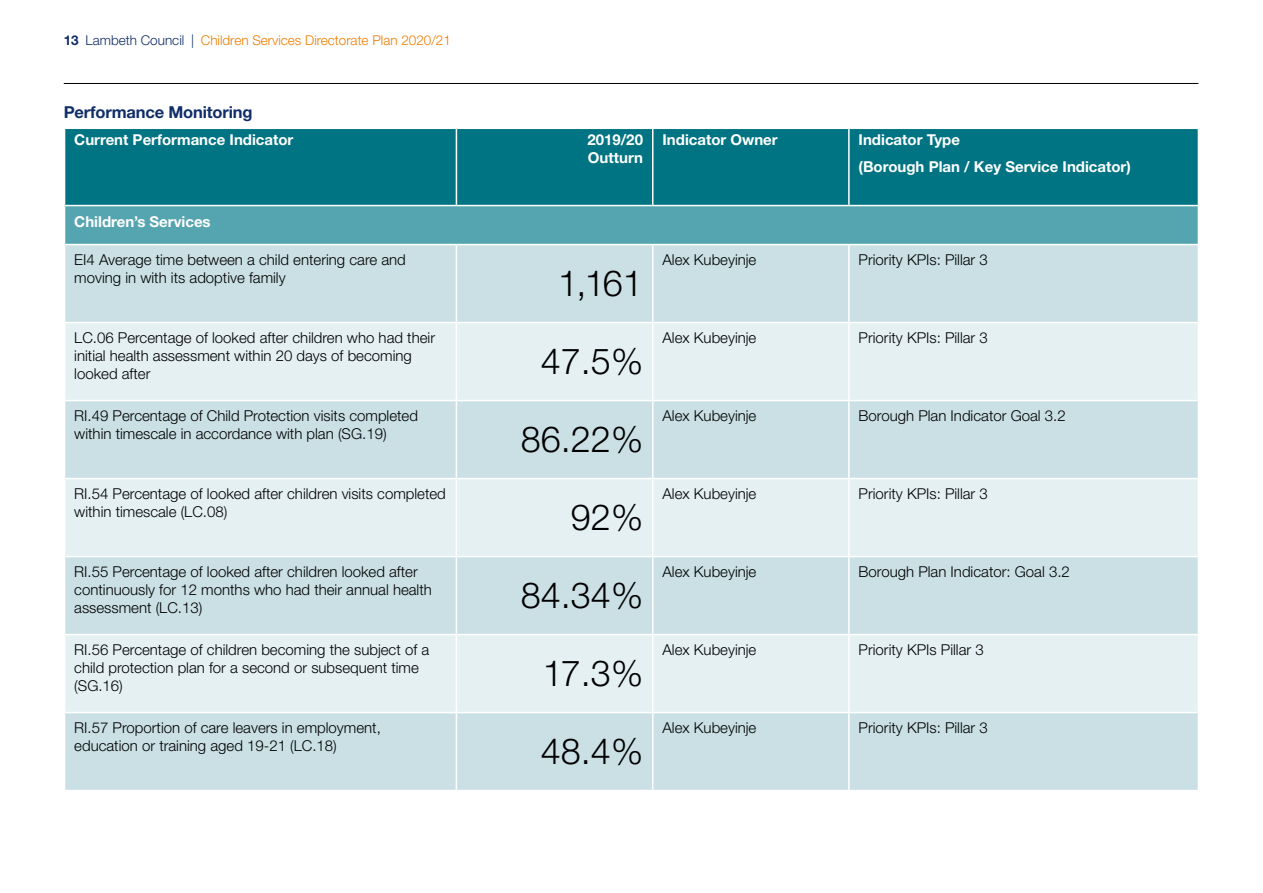
<style>
.page{position:relative;width:1263px;height:893px;background:#fff}
.page>*{position:absolute;margin:0;border:0;box-sizing:border-box;transform-origin:0 0}
.Table_text{font:300 36px "Helvetica Neue";color:#000}
.Heading_02{font:700 16.5px "Helvetica Neue";letter-spacing:-.01em;color:#102d69}
.Table_text-2{font:300 15px/18px "Helvetica Neue";color:#000}
.Table_heads{font:700 15px/18px "Helvetica Neue";color:#fff}
.t1{font:300 13.5px "Helvetica Neue";color:#ef7d00}
.s1{font-weight:700;color:#102d69}
.s2{color:#102d69}
</style>
<div class="page">
<div style="left:65px;top:129px;width:1133px;height:76px;background:#007482"></div>
<div style="left:65px;top:206px;width:1133px;height:39px;background:#55a5b1"></div>
<div style="left:65px;top:245px;width:1133px;height:545px;background:#cae0e5"></div>
<svg style="left:65px;top:323px;width:1133px;height:389px;background:#dae9ed"></svg>
<hr style="left:456px;top:129px;width:1px;height:76px;background:#fff">
<hr style="left:652px;top:129px;width:1px;height:76px;background:#fff">
<hr style="left:848px;top:129px;width:2px;height:76px;background:#fff">
<hr style="left:64px;top:244px;width:392px;height:1px;background:#fff">
<hr style="left:456px;top:244px;width:197px;height:1px;background:#fff">
<hr style="left:456px;top:245px;width:1px;height:77px;background:#fff">
<hr style="left:653px;top:244px;width:196px;height:1px;background:#fff">
<hr style="left:652px;top:245px;width:1px;height:77px;background:#fff">
<hr style="left:849px;top:244px;width:350px;height:1px;background:#fff">
<hr style="left:848px;top:245px;width:2px;height:77px;background:#fff">
<hr style="left:64px;top:322px;width:392px;height:1px;background:#fff">
<hr style="left:456px;top:322px;width:197px;height:1px;background:#fff">
<hr style="left:456px;top:323px;width:1px;height:77px;background:#fff">
<hr style="left:653px;top:322px;width:196px;height:1px;background:#fff">
<hr style="left:652px;top:323px;width:1px;height:77px;background:#fff">
<hr style="left:849px;top:322px;width:350px;height:1px;background:#fff">
<hr style="left:848px;top:323px;width:2px;height:77px;background:#fff">
<hr style="left:64px;top:400px;width:392px;height:1px;background:#fff">
<hr style="left:456px;top:400px;width:197px;height:1px;background:#fff">
<hr style="left:456px;top:401px;width:1px;height:77px;background:#fff">
<hr style="left:653px;top:400px;width:196px;height:1px;background:#fff">
<hr style="left:652px;top:401px;width:1px;height:77px;background:#fff">
<hr style="left:849px;top:400px;width:350px;height:1px;background:#fff">
<hr style="left:848px;top:401px;width:2px;height:77px;background:#fff">
<hr style="left:64px;top:478px;width:392px;height:1px;background:#fff">
<hr style="left:456px;top:478px;width:197px;height:1px;background:#fff">
<hr style="left:456px;top:479px;width:1px;height:77px;background:#fff">
<hr style="left:653px;top:478px;width:196px;height:1px;background:#fff">
<hr style="left:652px;top:479px;width:1px;height:77px;background:#fff">
<hr style="left:849px;top:478px;width:350px;height:1px;background:#fff">
<hr style="left:848px;top:479px;width:2px;height:77px;background:#fff">
<hr style="left:64px;top:556px;width:392px;height:1px;background:#fff">
<hr style="left:456px;top:556px;width:197px;height:1px;background:#fff">
<hr style="left:456px;top:557px;width:1px;height:77px;background:#fff">
<hr style="left:653px;top:556px;width:196px;height:1px;background:#fff">
<hr style="left:652px;top:557px;width:1px;height:77px;background:#fff">
<hr style="left:849px;top:556px;width:350px;height:1px;background:#fff">
<hr style="left:848px;top:557px;width:2px;height:77px;background:#fff">
<hr style="left:64px;top:634px;width:392px;height:1px;background:#fff">
<hr style="left:456px;top:634px;width:197px;height:1px;background:#fff">
<hr style="left:456px;top:635px;width:1px;height:77px;background:#fff">
<hr style="left:653px;top:634px;width:196px;height:1px;background:#fff">
<hr style="left:652px;top:635px;width:1px;height:77px;background:#fff">
<hr style="left:849px;top:634px;width:350px;height:1px;background:#fff">
<hr style="left:848px;top:635px;width:2px;height:77px;background:#fff">
<hr style="left:64px;top:712px;width:392px;height:1px;background:#fff">
<hr style="left:456px;top:712px;width:197px;height:1px;background:#fff">
<hr style="left:456px;top:713px;width:1px;height:77px;background:#fff">
<hr style="left:653px;top:712px;width:196px;height:1px;background:#fff">
<hr style="left:652px;top:713px;width:1px;height:77px;background:#fff">
<hr style="left:849px;top:712px;width:350px;height:1px;background:#fff">
<hr style="left:848px;top:713px;width:2px;height:77px;background:#fff">
<hr style="left:64px;top:83px;width:1134px;height:1px;background:#000">
<p class="t1" style="left:64px;top:32px;width:389px"><span class="s1">13</span> <span class="s2">Lambeth Council |</span> Children Services Directorate Plan 2020/21</p>
<p class="Heading_02" style="left:64px;top:102px;width:190px">Performance Monitoring</p>
<p class="Table_heads" style="left:74px;top:130px;width:221px">Current Performance Indicator</p>
<p class="Table_heads" style="left:587px;top:130px;width:57px">2019/20<br>Outturn</p>
<p class="Table_heads" style="left:662px;top:130px;width:117px">Indicator Owner</p>
<p class="Table_heads" style="left:859px;top:130px;width:103px">Indicator Type</p>
<p class="Table_heads" style="left:859px;top:157px;width:274px">(Borough Plan / Key Service Indicator)</p>
<p class="Table_heads" style="left:74px;top:212px;width:138px">Children’s Services</p>
<p class="Table_text-2" style="left:74px;top:250px;width:333px">EI4 Average time between a child entering care and moving in with its adoptive family</p>
<p class="Table_text-2" style="left:74px;top:328px;width:362px">LC.06 Percentage of looked after children who had their initial health assessment within 20 days of becoming looked after</p>
<p class="Table_text-2" style="left:74px;top:406px;width:345px">RI.49 Percentage of Child Protection visits completed within timescale in accordance with plan (SG.19)</p>
<p class="Table_text-2" style="left:74px;top:484px;width:373px">RI.54 Percentage of looked after children visits completed within timescale (LC.08)</p>
<p class="Table_text-2" style="left:74px;top:562px;width:359px">RI.55 Percentage of looked after children looked after continuously for 12 months who had their annual health assessment (LC.13)</p>
<p class="Table_text-2" style="left:74px;top:640px;width:356px">RI.56 Percentage of children becoming the subject of a child protection plan for a second or subsequent time (SG.16)</p>
<p class="Table_text-2" style="left:74px;top:718px;width:308px">RI.57 Proportion of care leavers in employment, education or training aged 19-21 (LC.18)</p>
<p class="Table_text" style="left:558px;top:261px;width:86px">1,161</p>
<p class="Table_text" style="left:541px;top:339px;width:104px">47.5%</p>
<p class="Table_text" style="left:521px;top:417px;width:124px">86.22%</p>
<p class="Table_text" style="left:571px;top:495px;width:74px">92%</p>
<p class="Table_text" style="left:521px;top:573px;width:124px">84.34%</p>
<p class="Table_text" style="left:543px;top:651px;width:102px">17.3%</p>
<p class="Table_text" style="left:541px;top:729px;width:104px">48.4%</p>
<p class="Table_text-2" style="left:662px;top:250px;width:95px">Alex Kubeyinje</p>
<p class="Table_text-2" style="left:859px;top:250px;width:131px">Priority KPIs: Pillar 3</p>
<p class="Table_text-2" style="left:662px;top:328px;width:95px">Alex Kubeyinje</p>
<p class="Table_text-2" style="left:859px;top:328px;width:131px">Priority KPIs: Pillar 3</p>
<p class="Table_text-2" style="left:662px;top:406px;width:95px">Alex Kubeyinje</p>
<p class="Table_text-2" style="left:859px;top:406px;width:209px">Borough Plan Indicator Goal 3.2</p>
<p class="Table_text-2" style="left:662px;top:484px;width:95px">Alex Kubeyinje</p>
<p class="Table_text-2" style="left:859px;top:484px;width:131px">Priority KPIs: Pillar 3</p>
<p class="Table_text-2" style="left:662px;top:562px;width:95px">Alex Kubeyinje</p>
<p class="Table_text-2" style="left:859px;top:562px;width:213px">Borough Plan Indicator: Goal 3.2</p>
<p class="Table_text-2" style="left:662px;top:640px;width:95px">Alex Kubeyinje</p>
<p class="Table_text-2" style="left:859px;top:640px;width:127px">Priority KPIs Pillar 3</p>
<p class="Table_text-2" style="left:662px;top:718px;width:95px">Alex Kubeyinje</p>
<p class="Table_text-2" style="left:859px;top:718px;width:131px">Priority KPIs: Pillar 3</p>
</div>
